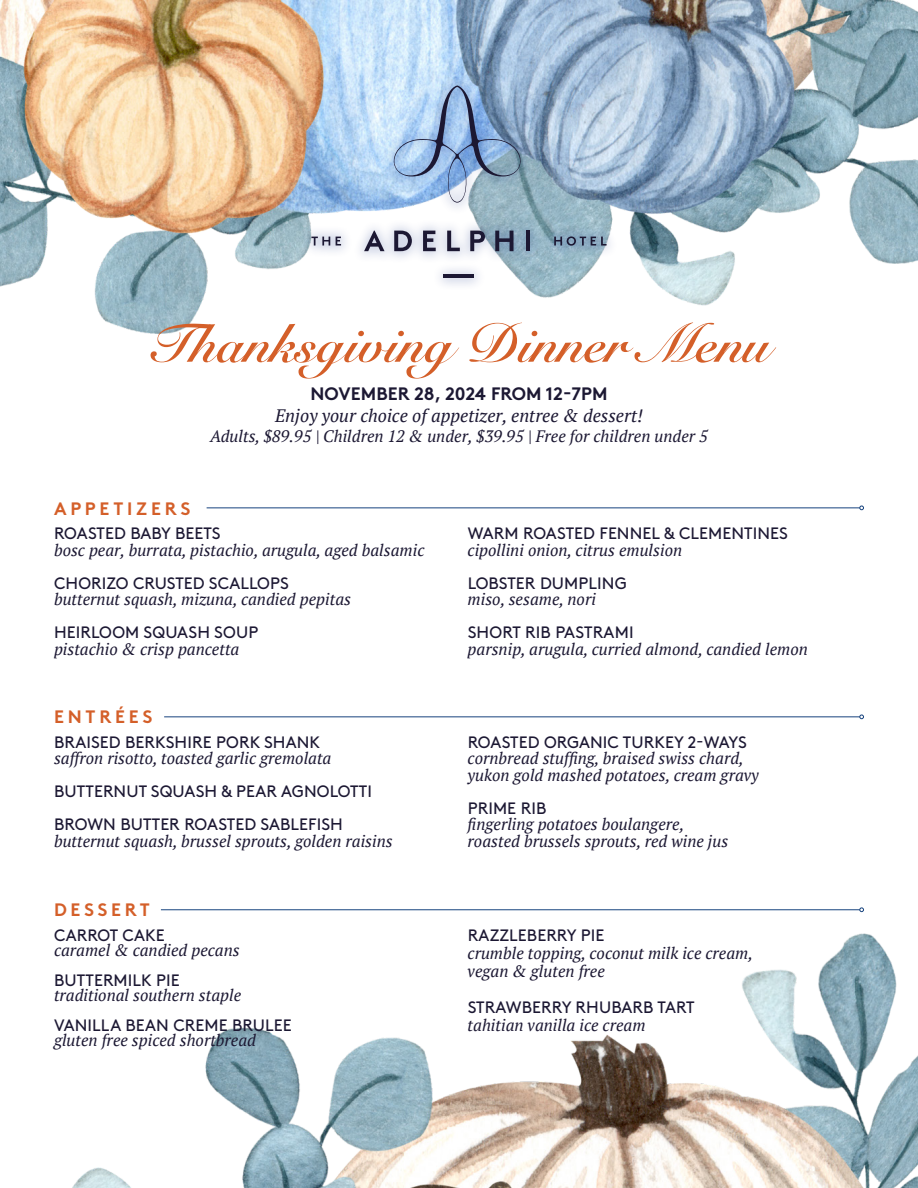
<style>
.page{position:relative;width:918px;height:1188px;background:#fff}
.page>*{position:absolute;margin:0;border:0;box-sizing:border-box;transform-origin:0 0}
.t1{font:700 54px "Snell Roundhand";color:#d45f29}
.t2{font:italic 18px/21.6px "PT Serif";color:#1c1833;text-align:center}
.Item_Name{font:18px "Brown Pro Bold Alt";letter-spacing:.21em;color:#d45f29}
.t3{font:italic 16.5px "PT Serif";color:#1c1833}
.t4{font:16.5px "Brown";letter-spacing:.005em;color:#1c1833}
.t5{font:16.5px "Brown Pro";letter-spacing:.01em;color:#1c1833}
.s1{font-family:"Brown";font-weight:700;font-style:normal}
</style>
<div class="page">
<img style="left:0;top:0;width:918px;height:1188px">
<hr style="left:207px;top:507px;width:653px;height:1px;background:#17437e">
<svg style="left:859px;top:506px;width:5px;height:4px"></svg>
<hr style="left:164px;top:716px;width:696px;height:1px;background:#17437e">
<svg style="left:859px;top:715px;width:5px;height:4px"></svg>
<hr style="left:161px;top:909px;width:699px;height:1px;background:#17437e">
<svg style="left:859px;top:907px;width:5px;height:5px"></svg>
<div style="left:300px;top:74px;width:319px;height:217px;background:#253f8e;opacity:.25"></div>
<svg style="left:311px;top:237px;width:19px;height:9px"></svg>
<svg style="left:336px;top:237px;width:5px;height:9px"></svg>
<svg style="left:554px;top:236px;width:53px;height:10px"></svg>
<svg style="left:364px;top:231px;width:21px;height:20px"></svg>
<svg style="left:394px;top:231px;width:18px;height:20px"></svg>
<svg style="left:423px;top:231px;width:13px;height:20px"></svg>
<svg style="left:447px;top:231px;width:13px;height:20px"></svg>
<svg style="left:470px;top:231px;width:15px;height:20px"></svg>
<svg style="left:495px;top:231px;width:19px;height:20px"></svg>
<hr style="left:526px;top:231px;width:4px;height:20px;background:#1c1833">
<hr style="left:444px;top:274px;width:30px;height:4px;background:#1c1833">
<svg style="left:393px;top:85px;width:128px;height:118px;background:#95b2d2"></svg>
<p class="t1" style="left:148px;top:297px;width:623px">Thanksgiving Dinner Menu</p>
<p class="t2" style="left:275px;top:383px;width:369px"><span class="s1">NOVEMBER 28, 2024 FROM 12-7PM<br></span>Enjoy your choice of appetizer, entree &amp; dessert!</p>
<p class="t3" style="left:210px;top:425px;width:499px">Adults, $89.95 | Children 12 &amp; under, $39.95 | Free for children under 5</p>
<p class="Item_Name" style="left:54px;top:494px;width:138px">APPETIZERS</p>
<p class="t4" style="left:54px;top:521px;width:168px">ROASTED BABY BEETS</p>
<p class="t3" style="left:54px;top:539px;width:372px">bosc pear, burrata, pistachio, arugula, aged balsamic</p>
<p class="t4" style="left:54px;top:570px;width:236px">CHORIZO CRUSTED SCALLOPS</p>
<p class="t3" style="left:54px;top:589px;width:299px">butternut squash, mizuna, candied pepitas</p>
<p class="t4" style="left:54px;top:620px;width:206px">HEIRLOOM SQUASH SOUP</p>
<p class="t3" style="left:54px;top:638px;width:187px">pistachio &amp; crisp pancetta</p>
<p class="Item_Name" style="left:54px;top:702px;width:100px">ENTRÉES</p>
<p class="t4" style="left:54px;top:730px;width:268px">BRAISED BERKSHIRE PORK SHANK</p>
<p class="t3" style="left:54px;top:748px;width:279px">saffron risotto, toasted garlic gremolata</p>
<p class="t4" style="left:54px;top:779px;width:320px">BUTTERNUT SQUASH &amp; PEAR AGNOLOTTI</p>
<p class="t4" style="left:54px;top:812px;width:290px">BROWN BUTTER ROASTED SABLEFISH</p>
<p class="t3" style="left:54px;top:831px;width:340px">butternut squash, brussel sprouts, golden raisins</p>
<p class="Item_Name" style="left:54px;top:895px;width:97px">DESSERT</p>
<p class="t4" style="left:54px;top:922px;width:112px">CARROT CAKE</p>
<p class="t3" style="left:54px;top:939px;width:187px">caramel &amp; candied pecans</p>
<p class="t4" style="left:54px;top:967px;width:127px">BUTTERMILK PIE</p>
<p class="t3" style="left:54px;top:984px;width:189px">traditional southern staple</p>
<p class="t4" style="left:54px;top:1012px;width:239px">VANILLA BEAN CREME BRULEE</p>
<p class="t3" style="left:54px;top:1029px;width:204px">gluten free spiced shortbread</p>
<p class="t4" style="left:468px;top:521px;width:322px">WARM ROASTED FENNEL &amp; CLEMENTINES</p>
<p class="t3" style="left:468px;top:539px;width:216px">cipollini onion, citrus emulsion</p>
<p class="t4" style="left:468px;top:570px;width:161px">LOBSTER DUMPLING</p>
<p class="t3" style="left:468px;top:589px;width:130px">miso, sesame, nori</p>
<p class="t5" style="left:468px;top:620px;width:167px">SHORT RIB PASTRAMI</p>
<p class="t3" style="left:468px;top:638px;width:342px">parsnip, arugula, curried almond, candied lemon</p>
<p class="t4" style="left:468px;top:730px;width:281px">ROASTED ORGANIC TURKEY 2-WAYS</p>
<p class="t3" style="left:468px;top:748px;width:278px">cornbread stuffing, braised swiss chard,</p>
<p class="t3" style="left:468px;top:765px;width:293px">yukon gold mashed potatoes, cream gravy</p>
<p class="t4" style="left:468px;top:796px;width:80px">PRIME RIB</p>
<p class="t3" style="left:468px;top:814px;width:218px">fingerling potatoes boulangere,</p>
<p class="t3" style="left:468px;top:831px;width:262px">roasted brussels sprouts, red wine jus</p>
<p class="t4" style="left:468px;top:922px;width:138px">RAZZLEBERRY PIE</p>
<p class="t3" style="left:468px;top:942px;width:287px">crumble topping, coconut milk ice cream,</p>
<p class="t3" style="left:468px;top:960px;width:139px">vegan &amp; gluten free</p>
<p class="t4" style="left:468px;top:994px;width:228px">STRAWBERRY RHUBARB TART</p>
<p class="t3" style="left:468px;top:1014px;width:179px">tahitian vanilla ice cream</p>
</div>
